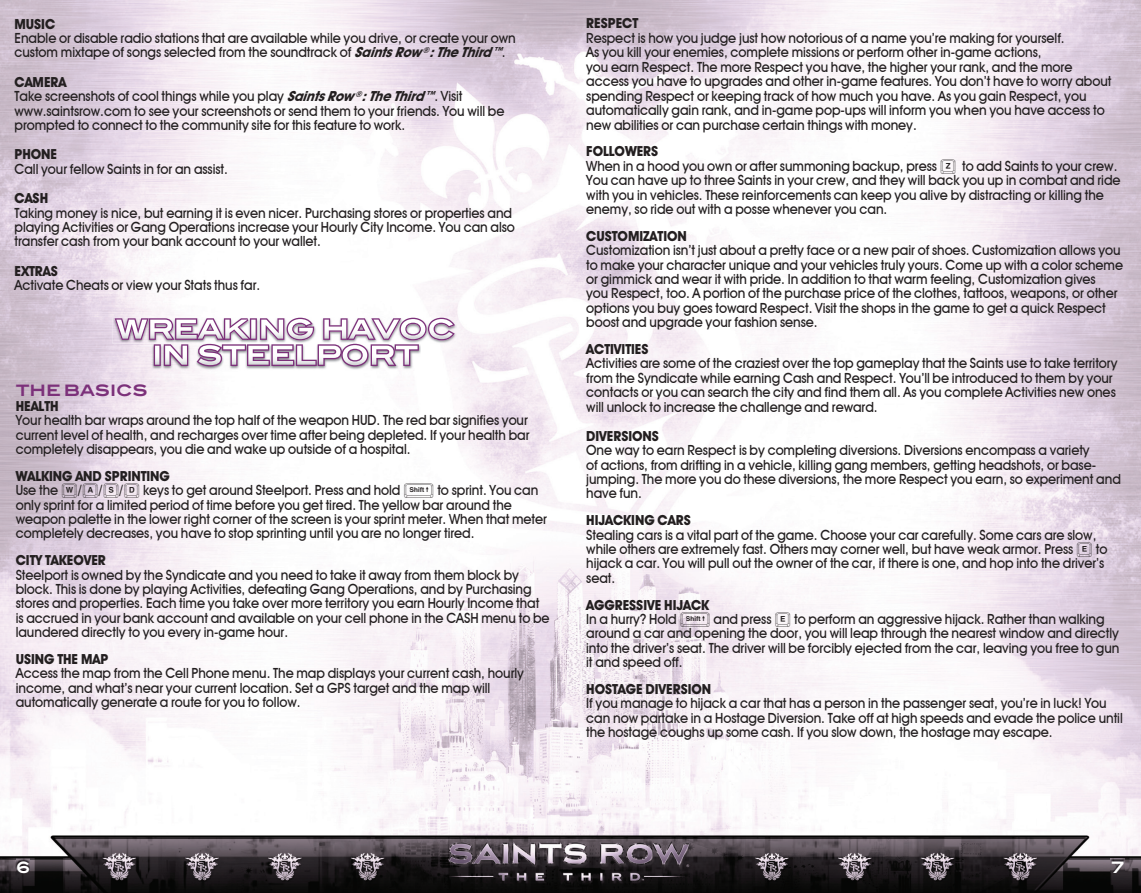
<style>
.page{position:relative;width:1141px;height:893px;background:#fff}
.page>*{position:absolute;margin:0;border:0;box-sizing:border-box;transform-origin:0 0}
.t1{font:700 26.25px/26.1px "Blair ITC Std";letter-spacing:-.005em;color:#fff;text-align:center;scale:.95 1}
.t2{font:700 15.75px "Blair ITC Std";letter-spacing:-.005em;color:#7c317a;scale:.95 1}
.t3{font:700 15.75px "Blair ITC Std";color:#fff;scale:.95 1}
.t4{font:500 14px/14.3px "Avant Garde IT Cby BT";letter-spacing:-.005em;color:#231f20;scale:.95 1}
.t5{font:700 14px "Avant Garde IT Cby BT";letter-spacing:-.005em;color:#231f20;scale:.95 1}
.s1{font-weight:700;font-style:italic}
.s2{font-weight:700}
.s3{font-family:"Keyboard";font-weight:400}
</style>
<div class="page">
<img style="left:0;top:0;width:1141px;height:893px">
<img style="left:113px;top:317px;width:344px;height:27px">
<img style="left:152px;top:368px;width:269px;height:2px">
<svg style="left:115px;top:318px;width:340px;height:50px"></svg>
<img style="left:16px;top:858px;width:14px;height:14px">
<svg style="left:1111px;top:859px;width:13px;height:13px"></svg>
<p class="t5" style="left:15px;top:15px;width:44px">MUSIC</p>
<p class="t4" style="left:15px;top:31px;width:529px">Enable or disable radio stations that are available while you drive, or create your own custom mixtape of songs selected from the soundtrack of <span class="s1">SaintsRow</span><sup>®</sup><span class="s1">:TheThird™</span>.</p>
<p class="t4" style="left:15px;top:74px;width:517px"><span class="s2">CAMERA<br></span>Take screenshots of cool things while you play <span class="s1">SaintsRow</span><sup>®</sup><span class="s1">:TheThird™</span>. Visit www.saintsrow.com to see your screenshots or send them to your friends. You will be prompted to connect to the community site for this feature to work.</p>
<p class="t5" style="left:15px;top:146px;width:46px">PHONE</p>
<p class="t4" style="left:15px;top:162px;width:226px">Call your fellow Saints in for an assist.</p>
<p class="t5" style="left:15px;top:190px;width:37px">CASH</p>
<p class="t4" style="left:15px;top:205px;width:528px">Taking money is nice, but earning it is even nicer. Purchasing stores or properties and playing Activities or Gang Operations increase your Hourly City Income. You can also transfer cash from your bank account to your wallet.</p>
<p class="t5" style="left:15px;top:262px;width:47px">EXTRAS</p>
<p class="t4" style="left:15px;top:278px;width:260px">Activate Cheats or view your Stats thus far.</p>
<h1 class="t1" style="left:116px;top:316px;width:358px">WREAKING HAVOC<br>IN STEELPORT</h1>
<p class="t2" style="left:16px;top:381px;width:141px">THE BASICS</p>
<p class="t5" style="left:16px;top:397px;width:47px">HEALTH</p>
<p class="t4" style="left:16px;top:413px;width:542px;text-align:justify">Your health bar wraps around the top half of the weapon HUD. The red bar signifies your current level of health, and recharges over time after being depleted. If your health bar completely disappears, you die and wake up outside of a hospital.</p>
<p class="t4" style="left:16px;top:468px;width:561px"><span class="s2">WALKING AND SPRINTING<br></span>Use the <span class="s3">W</span>/<span class="s3">A</span>/<span class="s3">S</span>/<span class="s3">D</span> keys to get around Steelport. Press and hold <span class="s3">s</span> to sprint. You can only sprint for a limited period of time before you get tired. The yellow bar around the weapon palette in the lower right corner of the screen is your sprint meter. When that meter completely decreases, you have to stop sprinting until you are no longer tired.</p>
<p class="t5" style="left:16px;top:552px;width:97px">CITY TAKEOVER</p>
<p class="t4" style="left:16px;top:567px;width:564px">Steelport is owned by the Syndicate and you need to take it away from them block by block. This is done by playing Activities, defeating Gang Operations, and by Purchasing stores and properties. Each time you take over more territory you earn Hourly Income that is accrued in your bank account and available on your cell phone in the CASH menu to be laundered directly to you every in-game hour.</p>
<p class="t5" style="left:16px;top:650px;width:99px">USING THE MAP</p>
<p class="t4" style="left:16px;top:666px;width:537px">Access the map from the Cell Phone menu. The map displays your current cash, hourly income, and what’s near your current location. Set a GPS target and the map will automatically generate a route for you to follow.</p>
<p class="t5" style="left:586px;top:15px;width:56px">RESPECT</p>
<p class="t4" style="left:586px;top:31px;width:554px">Respect is how you judge just how notorious of a name you’re making for yourself.<br>As you kill your enemies, complete missions or perform other in-game actions,<br>you earn Respect. The more Respect you have, the higher your rank, and the more access you have to upgrades and other in-game features. You don’t have to worry about spending Respect or keeping track of how much you have. As you gain Respect, you automatically gain rank, and in-game pop-ups will inform you when you have access to new abilities or can purchase certain things with money.</p>
<p class="t4" style="left:586px;top:144px;width:564px"><span class="s2">FOLLOWERS<br></span>When in a hood you own or after summoning backup, press <span class="s3">Z</span> to add Saints to your crew.<br>You can have up to three Saints in your crew, and they will back you up in combat and ride with you in vehicles. These reinforcements can keep you alive by distracting or killing the enemy, so ride out with a posse whenever you can.</p>
<p class="t5" style="left:586px;top:227px;width:107px">CUSTOMIZATION</p>
<p class="t4" style="left:586px;top:243px;width:567px">Customization isn’t just about a pretty face or a new pair of shoes. Customization allows you to make your character unique and your vehicles truly yours. Come up with a color scheme or gimmick and wear it with pride. In addition to that warm feeling, Customization gives<br>you Respect, too. A portion of the purchase price of the clothes, tattoos, weapons, or other options you buy goes toward Respect. Visit the shops in the game to get a quick Respect boost and upgrade your fashion sense.</p>
<p class="t5" style="left:586px;top:341px;width:67px">ACTIVITIES</p>
<p class="t4" style="left:586px;top:356px;width:561px">Activities are some of the craziest over the top gameplay that the Saints use to take territory from the Syndicate while earning Cash and Respect. You’ll be introduced to them by your contacts or you can search the city and find them all. As you complete Activities new ones will unlock to increase the challenge and reward.</p>
<p class="t5" style="left:586px;top:427px;width:78px">DIVERSIONS</p>
<p class="t4" style="left:586px;top:443px;width:564px">One way to earn Respect is by completing diversions. Diversions encompass a variety<br>of actions, from drifting in a vehicle, killing gang members, getting headshots, or base&shy;jumping. The more you do these diversions, the more Respect you earn, so experiment and have fun.</p>
<p class="t5" style="left:586px;top:512px;width:112px">HIJACKING CARS</p>
<p class="t4" style="left:586px;top:527px;width:550px">Stealing cars is a vital part of the game. Choose your car carefully. Some cars are slow, while others are extremely fast. Others may corner well, but have weak armor. Press <span class="s3">E</span> to hijack a car. You will pull out the owner of the car, if there is one, and hop into the driver’s seat.</p>
<p class="t4" style="left:586px;top:597px;width:563px"><span class="s2">AGGRESSIVE HIJACK<br></span>In a hurry? Hold <span class="s3">s</span> and press <span class="s3">E</span> to perform an aggressive hijack. Rather than walking around a car and opening the door, you will leap through the nearest window and directly into the driver’s seat. The driver will be forcibly ejected from the car, leaving you free to gun it and speed off.</p>
<p class="t5" style="left:586px;top:680px;width:133px">HOSTAGE DIVERSION</p>
<p class="t4" style="left:586px;top:696px;width:566px">If you manage to hijack a car that has a person in the passenger seat, you’re in luck! You can now partake in a Hostage Diversion. Take off at high speeds and evade the police until the hostage coughs up some cash. If you slow down, the hostage may escape.</p>
<p class="t3" style="left:16px;top:857px;width:16px">6</p>
<p class="t3" style="left:1112px;top:857px;width:15px">7</p>
</div>
